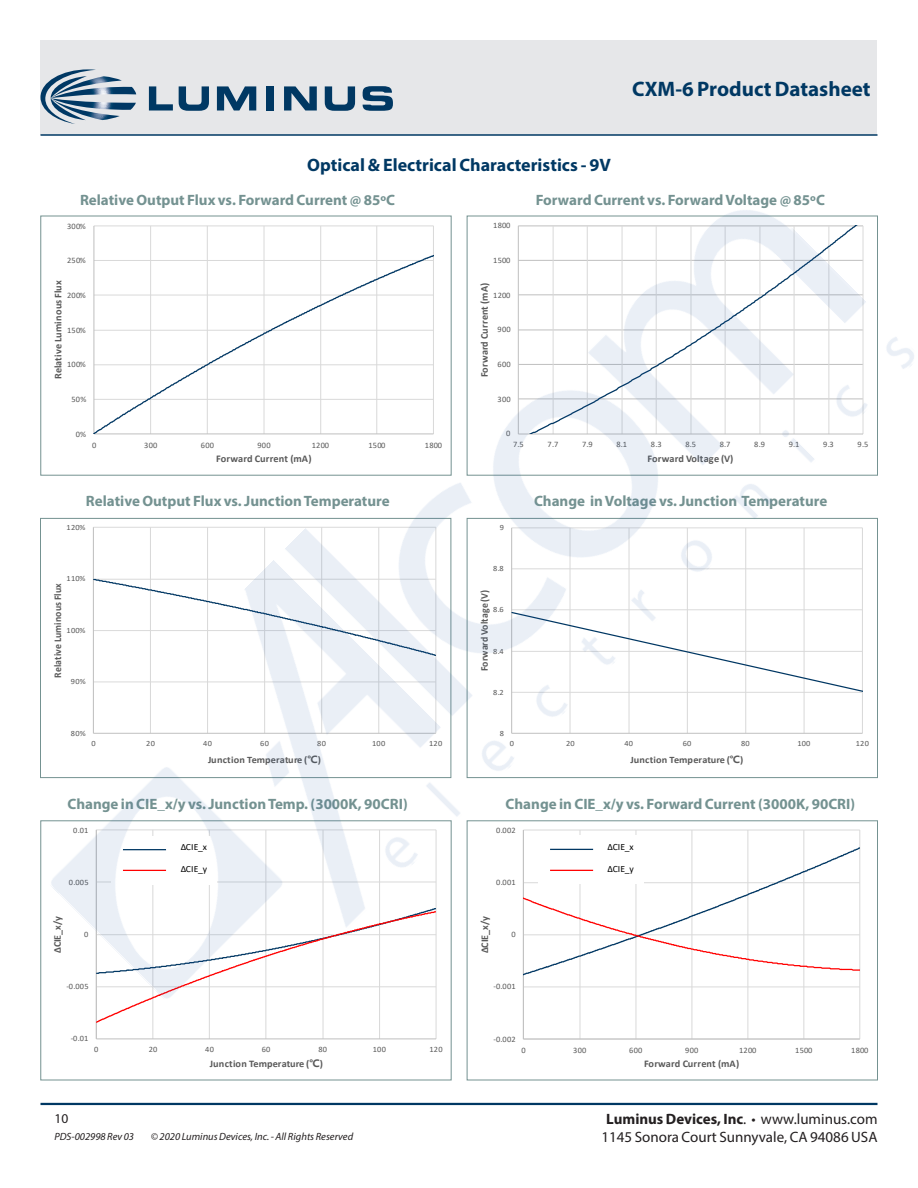
<style>
.page{position:relative;width:918px;height:1188px;background:#fff}
.page>*{position:absolute;margin:0;border:0;box-sizing:border-box;transform-origin:0 0}
.DS_Title1{font:700 21px "Myriad Pro";color:#003863}
.节{font:700 18px "Myriad Pro";color:#003863}
.t1{font:700 15px "Myriad Pro";color:#749291}
.t2{font:700 15px "Myriad Pro";color:#231f20}
.t3{font:15px "Myriad Pro";color:#231f20}
.zzFooterRight2{font:13.5px "Myriad Pro";color:#231f20}
.zzFooterRight1{font:italic 10.5px "Myriad Pro";color:#231f20}
.Image{font:700 10.35px "Calibri";letter-spacing:.005em;color:#595959}
.Image-2{font:700 10.2px "Calibri";letter-spacing:.015em;color:#595959}
.Image-3{font:700 10.2px "Calibri";letter-spacing:.015em;color:#595959;scale:.95 1}
.t4{font:700 10.05px "Calibri";letter-spacing:.005em;color:#595959}
.t5{font:700 9.75px "Calibri";letter-spacing:.005em;color:#595959;scale:1.05 1}
.t6{font:9.6px "Calibri";color:#000}
.t7{font:9.45px "Calibri";color:#000}
.Image-4{font:8.25px "Calibri";letter-spacing:.03em;color:#595959}
.t8{font:8.1px "Calibri";letter-spacing:.03em;color:#595959}
.t9{font:7.95px "Calibri";letter-spacing:.03em;color:#595959;scale:1.05 1}
.s1{font-family:"Microsoft Ya Hei"}
.s2{font-weight:400}
</style>
<div class="page">
<div style="left:40px;top:40px;width:838px;height:95px;background:#e6e7e9"></div>
<hr style="left:40px;top:1103px;width:838px;height:2px;background:#003863">
<hr style="left:40px;top:134px;width:838px;height:2px;background:#003863">
<svg style="left:40px;top:69px;width:96px;height:55px"></svg>
<svg style="left:149px;top:86px;width:24px;height:25px"></svg>
<svg style="left:179px;top:86px;width:30px;height:25px"></svg>
<svg style="left:217px;top:86px;width:39px;height:25px"></svg>
<div style="left:266px;top:86px;width:8px;height:25px;background:#003863"></div>
<svg style="left:284px;top:86px;width:33px;height:25px"></svg>
<svg style="left:325px;top:86px;width:30px;height:25px"></svg>
<svg style="left:363px;top:86px;width:30px;height:25px"></svg>
<img style="left:40px;top:135px;width:874px;height:918px">
<p class="DS_Title1" style="left:632px;top:75px;width:240px">CXM-6 Product Datasheet</p>
<p class="节" style="left:307px;top:154px;width:305px">Optical &amp; Electrical Characteristics - 9V</p>
<p class="t1" style="left:80px;top:190px;width:317px">Relative Output Flux vs. Forward Current @ 85ºC</p>
<p class="t1" style="left:536px;top:190px;width:291px">Forward Current vs. Forward Voltage @ 85ºC</p>
<p class="Image-4" style="left:67px;top:220px;width:20px">300%</p>
<p class="Image-4" style="left:493px;top:220px;width:19px">1800</p>
<p class="Image-4" style="left:67px;top:255px;width:20px">250%</p>
<p class="Image-4" style="left:493px;top:255px;width:19px">1500</p>
<p class="Image" style="left:51px;top:379px;width:100px;rotate:-90deg">Relative Luminous Flux</p>
<p class="Image-4" style="left:67px;top:289px;width:20px">200%</p>
<p class="Image-4" style="left:67px;top:324px;width:20px">150%</p>
<p class="Image-4" style="left:67px;top:359px;width:20px">100%</p>
<p class="Image" style="left:477px;top:377px;width:96px;rotate:-90deg">Forward Current (mA)</p>
<p class="Image-4" style="left:493px;top:289px;width:19px">1200</p>
<p class="Image-4" style="left:498px;top:324px;width:15px">900</p>
<p class="Image-4" style="left:498px;top:359px;width:15px">600</p>
<p class="Image-4" style="left:71px;top:393px;width:17px">50%</p>
<p class="Image-4" style="left:498px;top:393px;width:15px">300</p>
<p class="Image-4" style="left:76px;top:428px;width:12px">0%</p>
<p class="Image-4" style="left:506px;top:428px;width:6px">0</p>
<p class="Image-4" style="left:92px;top:439px;width:6px">0</p>
<p class="Image-4" style="left:144px;top:439px;width:15px">300</p>
<p class="Image-4" style="left:201px;top:439px;width:15px">600</p>
<p class="Image-4" style="left:257px;top:439px;width:15px">900</p>
<p class="Image-4" style="left:312px;top:439px;width:19px">1200</p>
<p class="Image-4" style="left:368px;top:439px;width:19px">1500</p>
<p class="Image-4" style="left:425px;top:439px;width:19px">1800</p>
<p class="Image-4" style="left:513px;top:439px;width:12px">7.5</p>
<p class="Image-4" style="left:548px;top:439px;width:12px">7.7</p>
<p class="Image-4" style="left:582px;top:439px;width:12px">7.9</p>
<p class="Image-4" style="left:616px;top:439px;width:12px">8.1</p>
<p class="Image-4" style="left:651px;top:439px;width:12px">8.3</p>
<p class="Image-4" style="left:685px;top:439px;width:12px">8.5</p>
<p class="Image-4" style="left:720px;top:439px;width:12px">8.7</p>
<p class="Image-4" style="left:754px;top:439px;width:12px">8.9</p>
<p class="Image-4" style="left:789px;top:439px;width:12px">9.1</p>
<p class="Image-4" style="left:823px;top:439px;width:12px">9.3</p>
<p class="Image-4" style="left:858px;top:439px;width:12px">9.5</p>
<p class="Image-2" style="left:216px;top:451px;width:97px">Forward Current (mA)</p>
<p class="Image-2" style="left:648px;top:451px;width:87px">Forward Voltage (V)</p>
<p class="t1" style="left:86px;top:491px;width:305px">Relative Output Flux vs. Junction Temperature</p>
<p class="t1" style="left:534px;top:491px;width:295px">Change in Voltage vs. Junction Temperature</p>
<p class="t9" style="left:67px;top:522px;width:19px">120%</p>
<p class="t9" style="left:67px;top:573px;width:19px">110%</p>
<p class="Image-3" style="left:51px;top:678px;width:101px;rotate:-90deg">Relative Luminous Flux</p>
<p class="t9" style="left:67px;top:625px;width:19px">100%</p>
<p class="t9" style="left:71px;top:676px;width:16px">90%</p>
<p class="t9" style="left:71px;top:728px;width:16px">80%</p>
<p class="t9" style="left:91px;top:738px;width:6px">0</p>
<p class="t9" style="left:146px;top:738px;width:10px">20</p>
<p class="t9" style="left:203px;top:738px;width:10px">40</p>
<p class="t9" style="left:260px;top:738px;width:10px">60</p>
<p class="t9" style="left:317px;top:738px;width:10px">80</p>
<p class="t9" style="left:372px;top:738px;width:14px">100</p>
<p class="t9" style="left:429px;top:738px;width:14px">120</p>
<p class="t5" style="left:208px;top:753px;width:109px">Junction Temperature (<span class="s1">℃</span>)</p>
<p class="t9" style="left:500px;top:522px;width:6px">9</p>
<p class="t9" style="left:493px;top:563px;width:12px">8.8</p>
<p class="Image-3" style="left:477px;top:671px;width:87px;rotate:-90deg">Forward Voltage (V)</p>
<p class="t9" style="left:493px;top:604px;width:12px">8.6</p>
<p class="t9" style="left:493px;top:645px;width:12px">8.4</p>
<p class="t9" style="left:493px;top:687px;width:12px">8.2</p>
<p class="t9" style="left:500px;top:728px;width:6px">8</p>
<p class="t9" style="left:510px;top:738px;width:6px">0</p>
<p class="t9" style="left:566px;top:738px;width:10px">20</p>
<p class="t9" style="left:624px;top:738px;width:10px">40</p>
<p class="t9" style="left:683px;top:738px;width:10px">60</p>
<p class="t9" style="left:741px;top:738px;width:10px">80</p>
<p class="t9" style="left:797px;top:738px;width:14px">100</p>
<p class="t9" style="left:856px;top:738px;width:14px">120</p>
<p class="t5" style="left:631px;top:753px;width:109px">Junction Temperature (<span class="s1">℃</span>)</p>
<p class="t1" style="left:67px;top:794px;width:342px">Change in CIE_x/y vs. Junction Temp. (3000K, 90CRI)</p>
<p class="t1" style="left:506px;top:794px;width:351px">Change in CIE_x/y vs. Forward Current (3000K, 90CRI)</p>
<p class="t8" style="left:73px;top:824px;width:17px">0.01</p>
<p class="Image-4" style="left:496px;top:824px;width:21px">0.002</p>
<p class="t7" style="left:181px;top:840px;width:28px">ΔCIE_x</p>
<p class="t7" style="left:181px;top:862px;width:28px">ΔCIE_y</p>
<p class="t6" style="left:608px;top:840px;width:28px">ΔCIE_x</p>
<p class="t6" style="left:608px;top:862px;width:28px">ΔCIE_y</p>
<p class="t8" style="left:69px;top:877px;width:21px">0.005</p>
<p class="Image-4" style="left:496px;top:877px;width:21px">0.001</p>
<p class="Image" style="left:50px;top:953px;width:38px;rotate:-90deg">ΔCIE_x/y</p>
<p class="t8" style="left:84px;top:929px;width:6px">0</p>
<p class="Image" style="left:477px;top:953px;width:39px;rotate:-90deg">ΔCIE_x/y</p>
<p class="Image-4" style="left:511px;top:929px;width:6px">0</p>
<p class="t8" style="left:66px;top:981px;width:24px">-0.005</p>
<p class="Image-4" style="left:494px;top:981px;width:24px">-0.001</p>
<p class="t8" style="left:71px;top:1033px;width:19px">-0.01</p>
<p class="Image-4" style="left:494px;top:1033px;width:24px">-0.002</p>
<p class="t8" style="left:94px;top:1044px;width:6px">0</p>
<p class="t8" style="left:149px;top:1044px;width:10px">20</p>
<p class="t8" style="left:205px;top:1044px;width:10px">40</p>
<p class="t8" style="left:262px;top:1044px;width:10px">60</p>
<p class="t8" style="left:318px;top:1044px;width:10px">80</p>
<p class="t8" style="left:373px;top:1044px;width:15px">100</p>
<p class="t8" style="left:429px;top:1044px;width:15px">120</p>
<p class="Image-4" style="left:522px;top:1044px;width:6px">0</p>
<p class="Image-4" style="left:573px;top:1044px;width:15px">300</p>
<p class="Image-4" style="left:629px;top:1044px;width:15px">600</p>
<p class="Image-4" style="left:685px;top:1044px;width:15px">900</p>
<p class="Image-4" style="left:739px;top:1044px;width:19px">1200</p>
<p class="Image-4" style="left:795px;top:1044px;width:19px">1500</p>
<p class="Image-4" style="left:851px;top:1044px;width:19px">1800</p>
<p class="t4" style="left:210px;top:1056px;width:115px">Junction Temperature (<span class="s1">℃</span>)</p>
<p class="Image-2" style="left:644px;top:1056px;width:97px">Forward Current (mA)</p>
<p class="zzFooterRight2" style="left:54px;top:1110px;width:15px">10</p>
<p class="zzFooterRight1" style="left:54px;top:1129px;width:81px">PDS-002998 Rev 03</p>
<p class="zzFooterRight1" style="left:151px;top:1129px;width:204px">© 2020 Luminus Devices, Inc. - All Rights Reserved</p>
<p class="t2" style="left:606px;top:1109px;width:273px">Luminus Devices, Inc<span class="s2">. • www.luminus.com</span></p>
<p class="t3" style="left:601px;top:1127px;width:278px">1145 Sonora Court Sunnyvale, CA 94086 USA</p>
</div>
